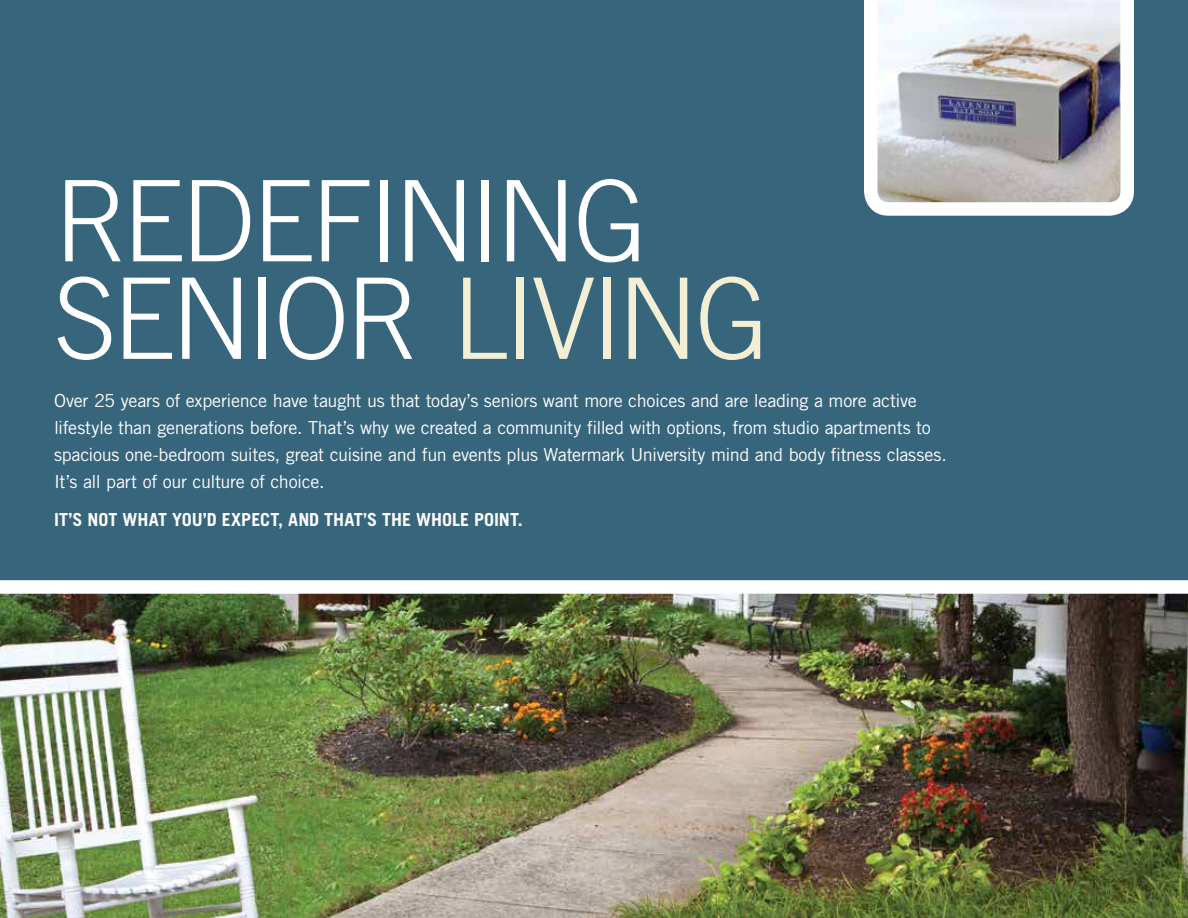
<style>
.page{position:relative;width:1188px;height:918px;background:#fff}
.page>*{position:absolute;margin:0;border:0;box-sizing:border-box;transform-origin:0 0}
.t1{font:300 112.5px/97.5px "Trade Gothic";letter-spacing:-.035em;color:#fff}
.t2{font:18px/27px "Trade Gothic";letter-spacing:-.02em;color:#fff}
.t3{font:700 18px "Trade Gothic";letter-spacing:.005em;color:#fff}
.s1{color:#f3efd4}
</style>
<div class="page">
<img style="left:0;top:594px;width:1188px;height:324px">
<div style="left:0;top:0;width:1188px;height:594px;background:#37657b"></div>
<img style="left:864px;top:0;width:270px;height:216px">
<h1 class="t1" style="left:54px;top:171px;width:717px">REDEFINING<br>SENIOR <span class="s1">LIVING</span></h1>
<p class="t2" style="left:54px;top:387px;width:894px">Over 25 years of experience have taught us that today’s seniors want more choices and are leading a more active lifestyle than generations before. That’s why we created a community filled with options, from studio apartments to spacious one-bedroom suites, great cuisine and fun events plus Watermark University mind and body fitness classes.<br>It’s all part of our culture of choice.</p>
<p class="t3" style="left:54px;top:509px;width:470px">IT’S NOT WHAT YOU’D EXPECT, AND THAT’S THE WHOLE POINT.</p>
</div>
